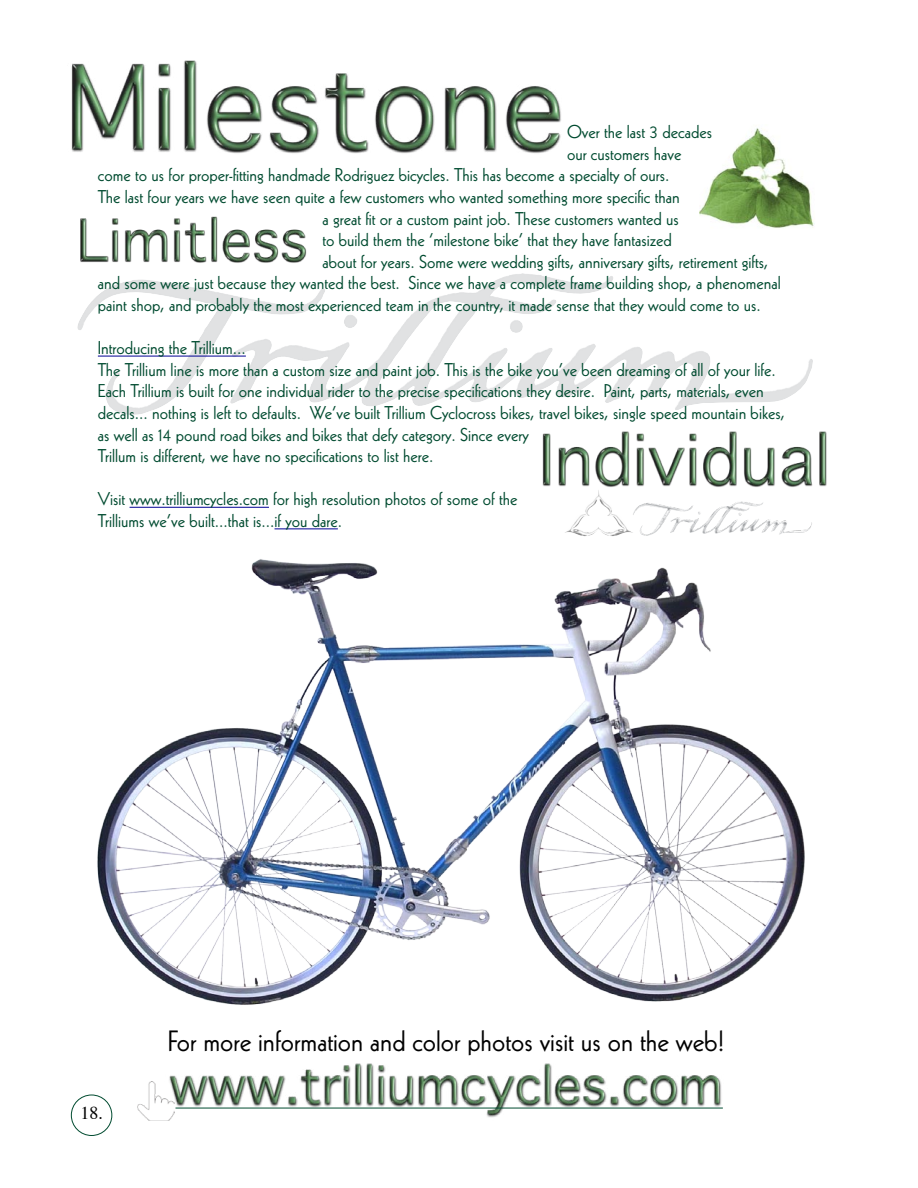
<style>
.page{position:relative;width:918px;height:1188px;background:#fff}
.page>*{position:absolute;margin:0;border:0;box-sizing:border-box;transform-origin:0 0}
.t1{font:28.5px "Kabel LT Std";color:#000}
.t2{font:18px/21.6px "Kabel LT Std";color:#004b30}
.t3{font:18px "Times";color:#000}
</style>
<div class="page">
<div style="left:71px;top:1095px;width:41px;height:41px;border:1px solid #004b30;border-radius:50%"></div>
<img style="left:427px;top:273px;width:386px;height:137px">
<img style="left:700px;top:128px;width:115px;height:100px">
<img style="left:71px;top:60px;width:490px;height:94px">
<img style="left:542px;top:431px;width:285px;height:56px">
<hr style="left:98px;top:356px;width:148px;height:1px;background:#000093">
<hr style="left:130px;top:507px;width:139px;height:1px;background:#000093">
<hr style="left:275px;top:528px;width:63px;height:1px;background:#000093">
<img style="left:138px;top:1082px;width:27px;height:39px">
<img style="left:718px;top:501px;width:94px;height:34px">
<img style="left:565px;top:490px;width:68px;height:46px">
<img style="left:165px;top:1063px;width:558px;height:58px">
<hr style="left:176px;top:1108px;width:547px;height:1px;background:#004b30">
<img style="left:80px;top:216px;width:227px;height:47px">
<img style="left:97px;top:559px;width:708px;height:446px">
<p class="t2" style="left:567px;top:121px;width:147px">Over the last 3 decades</p>
<p class="t2" style="left:567px;top:143px;width:116px">our customers have</p>
<p class="t2" style="left:98px;top:165px;width:573px">come to us for proper-fitting handmade Rodriguez bicycles. This has become a specialty of ours.</p>
<p class="t2" style="left:98px;top:186px;width:583px">The last four years we have seen quite a few customers who wanted something more specific than</p>
<p class="t2" style="left:322px;top:208px;width:358px">a great fit or a custom paint job. These customers wanted us</p>
<p class="t2" style="left:322px;top:229px;width:351px">to build them the ‘milestone bike’ that they have fantasized</p>
<p class="t2" style="left:322px;top:251px;width:447px">about for years. Some were wedding gifts, anniversary gifts, retirement gifts,</p>
<p class="t2" style="left:98px;top:273px;width:684px">and some were just because they wanted the best. Since we have a complete frame building shop, a phenomenal</p>
<p class="t2" style="left:98px;top:294px;width:665px">paint shop, and probably the most experienced team in the country, it made sense that they would come to us.</p>
<p class="t2" style="left:98px;top:337px;width:689px">Introducing the Trillium...<br>The Trillium line is more than a custom size and paint job. This is the bike you’ve been dreaming of all of your life.<br>Each Trillium is built for one individual rider to the precise specifications they desire. Paint, parts, materials, even decals... nothing is left to defaults. We’ve built Trillium Cyclocross bikes, travel bikes, single speed mountain bikes, as well as 14 pound road bikes and bikes that defy category. Since every<br>Trillum is different, we have no specifications to list here.</p>
<p class="t2" style="left:98px;top:489px;width:421px">Visit www.trilliumcycles.com for high resolution photos of some of the<br>Trilliums we’ve built...that is...if you dare.</p>
<p class="t3" style="left:80px;top:1096px;width:24px">18 .</p>
<h1 class="t1" style="left:168px;top:1024px;width:559px">For more information and color photos visit us on the web!</h1>
</div>
